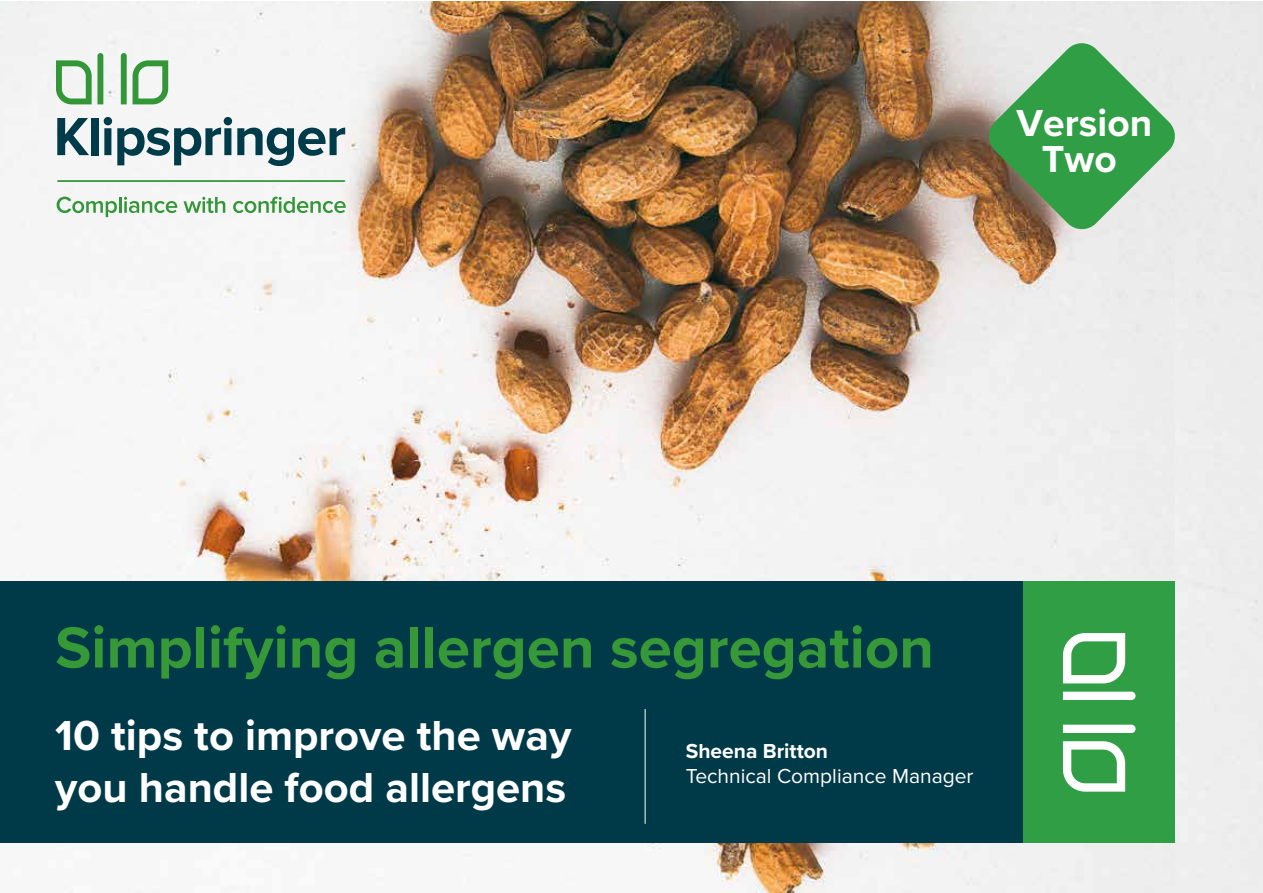
<style>
.page{position:relative;width:1263px;height:893px;background:#fff}
.page>*{position:absolute;margin:0;border:0;box-sizing:border-box;transform-origin:0 0}
.t1{font:700 60px "Proxima Nova";color:#379838}
.t2{font:700 43.5px/52.2px "Proxima Nova";color:#fff}
.t3{font:700 39px/36px "Proxima Nova";color:#fff;text-align:center}
.t4{font:21px "Proxima Nova";color:#fff}
.t5{font:700 21px "Proxima Nova";color:#fff}
</style>
<div class="page">
<img style="left:0;top:1px;width:1176px;height:892px">
<div style="left:0;top:582px;width:1023px;height:261px;background:#003a48"></div>
<div style="left:1023px;top:582px;width:152px;height:261px;background:#309e45"></div>
<svg style="left:1063px;top:692px;width:72px;height:8px"></svg>
<svg style="left:1063px;top:725px;width:72px;height:8px"></svg>
<svg style="left:1063px;top:741px;width:62px;height:51px"></svg>
<svg style="left:1063px;top:633px;width:62px;height:50px"></svg>
<svg style="left:121px;top:53px;width:6px;height:51px"></svg>
<svg style="left:133px;top:60px;width:35px;height:44px"></svg>
<svg style="left:56px;top:53px;width:47px;height:51px"></svg>
<svg style="left:57px;top:118px;width:32px;height:37px"></svg>
<div style="left:91px;top:118px;width:7px;height:37px;background:#003b4a"></div>
<svg style="left:104px;top:117px;width:241px;height:49px"></svg>
<svg style="left:57px;top:197px;width:60px;height:20px"></svg>
<hr style="left:119px;top:197px;width:3px;height:16px;background:#339738">
<svg style="left:124px;top:197px;width:53px;height:16px"></svg>
<svg style="left:184px;top:197px;width:41px;height:16px"></svg>
<svg style="left:233px;top:197px;width:113px;height:16px"></svg>
<hr style="left:57px;top:180px;width:288px;height:2px;background:#339738">
<svg style="left:987px;top:41px;width:189px;height:190px;background:#76af7a"></svg>
<hr style="left:645px;top:709px;width:1px;height:115px;background:#fff">
<p class="t3" style="left:1016px;top:105px;width:137px">Version<br>Two</p>
<h1 class="t1" style="left:55px;top:603px;width:880px">Simplifying allergen segregation</h1>
<p class="t2" style="left:55px;top:708px;width:517px">10 tips to improve the way you handle food allergens</p>
<p class="t5" style="left:686px;top:735px;width:144px">Sheena Britton</p>
<p class="t4" style="left:686px;top:764px;width:289px">Technical Compliance Manager</p>
</div>
